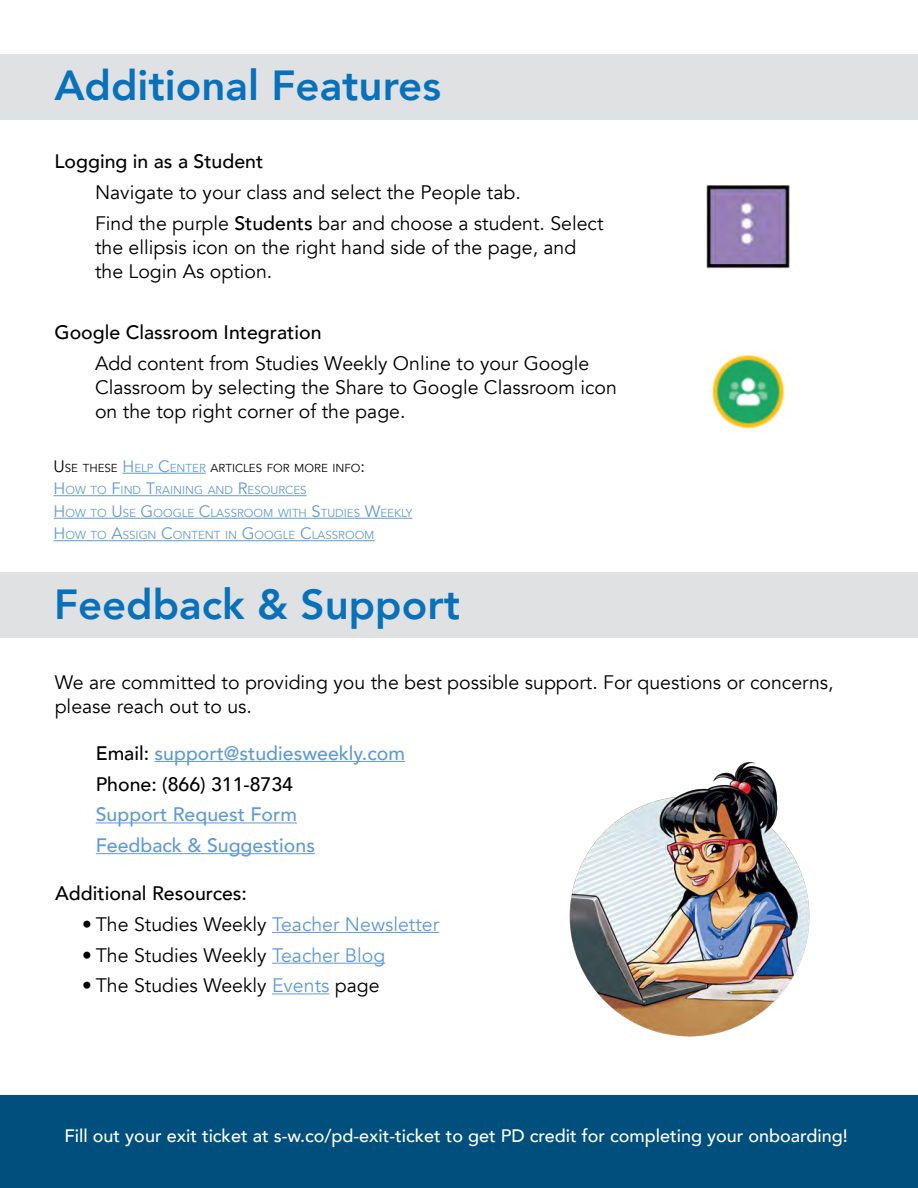
<style>
.page{position:relative;width:918px;height:1188px;background:#fff}
.page>*{position:absolute;margin:0;border:0;box-sizing:border-box;transform-origin:0 0}
.t1{font:800 42px "Avenir";color:#0871b9}
.t2{font:19.5px/24px "Avenir";color:#000}
.t3{font:500 19.5px/30.8px "Avenir";color:#000}
.t4{font:500 19.5px/30.8px "Avenir";color:#619bd3}
.t5{font:500 18px "Avenir";color:#fff}
.t6{font:11.55px/22.5px "Avenir";color:#619bd3}
.s1{font-weight:500}
.s2{font-size:16.5px;color:#000}
.s3{color:#000}
.s4{font-size:16.5px}
.s5{color:#619bd3}
</style>
<div class="page">
<hr style="left:155px;top:761px;width:250px;height:1px;background:#619bd3">
<hr style="left:96px;top:822px;width:201px;height:1px;background:#619bd3">
<hr style="left:96px;top:853px;width:219px;height:1px;background:#619bd3">
<hr style="left:272px;top:932px;width:167px;height:1px;background:#619bd3">
<hr style="left:272px;top:963px;width:113px;height:1px;background:#619bd3">
<hr style="left:272px;top:993px;width:57px;height:1px;background:#619bd3">
<img style="left:569px;top:761px;width:241px;height:276px">
<img style="left:706px;top:185px;width:84px;height:83px">
<img style="left:712px;top:354px;width:73px;height:78px">
<hr style="left:122px;top:473px;width:84px;height:1px;background:#619bd3">
<hr style="left:54px;top:495px;width:253px;height:1px;background:#619bd3">
<hr style="left:54px;top:518px;width:359px;height:1px;background:#619bd3">
<hr style="left:54px;top:540px;width:321px;height:1px;background:#619bd3">
<div style="left:0;top:573px;width:918px;height:65px;background:#e0e1e2"></div>
<div style="left:0;top:1095px;width:918px;height:93px;background:#004f7d"></div>
<div style="left:0;top:54px;width:918px;height:65px;background:#e0e1e2"></div>
<h1 class="t1" style="left:54px;top:53px;width:388px">Additional Features</h1>
<p class="t3" style="left:55px;top:145px;width:210px">Logging in as a Student</p>
<p class="t2" style="left:95px;top:177px;width:510px;line-height:30.8px">Navigate to your class and select the People tab.<br>Find the purple <span class="s1">Students</span> bar and choose a student. Select</p>
<p class="t2" style="left:95px;top:235px;width:483px">the ellipsis icon on the right hand side of the page, and the Login As option.</p>
<p class="t3" style="left:55px;top:316px;width:268px">Google Classroom Integration</p>
<p class="t2" style="left:95px;top:352px;width:523px">Add content from Studies Weekly Online to your Google<br>Classroom by selecting the Share to Google Classroom icon on the top right corner of the page.</p>
<p class="t6" style="left:54px;top:457px;width:361px"><span class="s2">U</span><span class="s3">SE THESE</span> <span class="s4">H</span> ELP <span class="s4">C</span>ENTER <span class="s3">ARTICLES FOR MORE INFO</span><span class="s2">:<br></span><span class="s4">H</span> OW TO <span class="s4">F</span>IND <span class="s4">T</span>RAINING AND <span class="s4">R</span>ESOU RCES<br><span class="s4">H</span> OW TO <span class="s4">U</span>SE <span class="s4">G</span>OOGLE <span class="s4">C</span>LASSROOM WITH <span class="s4">S</span>TU DIES <span class="s4">W</span>EEKLY <span class="s4">H</span> OW TO <span class="s4">A</span>SSIGN <span class="s4">C</span>ONTENT IN <span class="s4">G</span>OOGLE <span class="s4">C</span>LASSROOM</p>
<h1 class="t1" style="left:54px;top:572px;width:408px">Feedback &amp; Support</h1>
<p class="t2" style="left:55px;top:671px;width:780px;line-height:23.4px">We are committed to providing you the best possible support. For questions or concerns, please reach out to us.</p>
<p class="t3" style="left:96px;top:737px;width:311px">Email: <span class="s5">support@studiesweekly.com<br></span>Phone: (866) 311-8734</p>
<p class="t4" style="left:96px;top:798px;width:221px">Support Request Form<br>Feedback &amp; Suggestions</p>
<p class="t3" style="left:55px;top:877px;width:193px">Additional Resources:</p>
<p class="t2" style="left:82px;top:913px;width:358px">• The Studies Weekly <span class="s5">Teacher Newsletter</span></p>
<p class="t2" style="left:82px;top:943px;width:305px">• The Studies Weekly <span class="s5">Teacher Blog</span></p>
<p class="t2" style="left:82px;top:974px;width:299px">• The Studies Weekly <span class="s5">Events</span> page</p>
<p class="t5" style="left:65px;top:1120px;width:785px">Fill out your exit ticket at s-w.co/pd-exit-ticket to get PD credit for completing your onboarding!</p>
</div>
